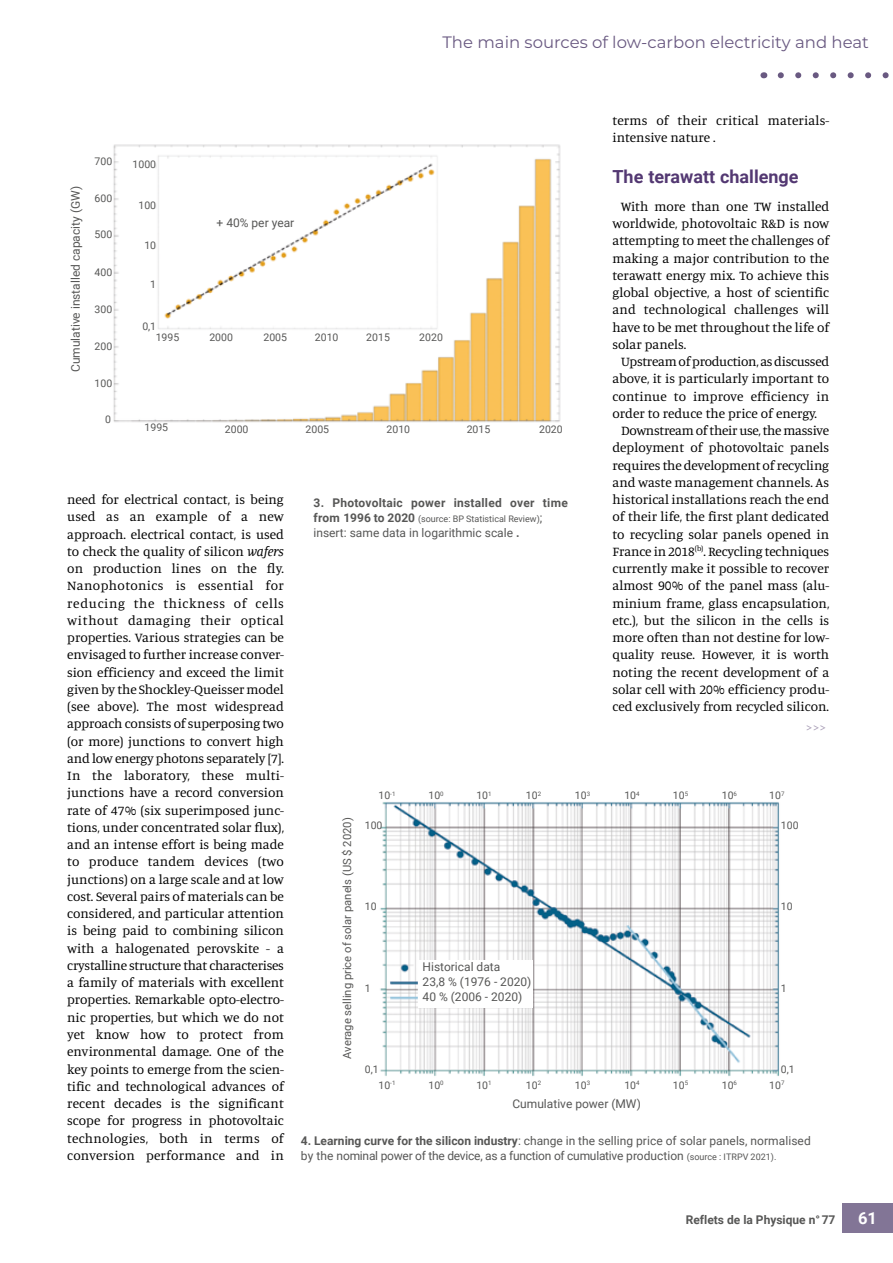
<style>
.page{position:relative;width:893px;height:1263px;background:#fff}
.page>*{position:absolute;margin:0;border:0;box-sizing:border-box;transform-origin:0 0}
.t1{font:700 18px "Roboto";color:#533872}
.t2{font:16.5px "Montserrat";color:#695981}
.t3{font:700 16.5px "Roboto";color:#fff}
.t4{font:13.5px/17.2px "Manuale";color:#000;text-align:justify}
.t5{font:13.5px "Manuale";letter-spacing:-.02em;color:#000}
.t6{font:13.5px "Manuale";color:#a79cb5}
.t7{font:12px/14.9px "Roboto";color:#575756}
.t8{font:700 12px "Roboto";letter-spacing:.02em;color:#575756}
.t9{font:700 12px "Roboto";color:#575756}
.t10{font:11.25px "Roboto";color:#575756}
.t11{font:10.5px "Roboto";color:#575756}
.t12{font:9px "Roboto";color:#575756}
.s1{font-style:italic}
.s2{font-weight:700;font-size:12px}
.s3{font-size:12px}
.s4{font-weight:700}
.s5{font-size:9px}
</style>
<div class="page">
<svg style="left:781px;top:72px;width:108px;height:6px"></svg>
<div style="left:842px;top:1203px;width:51px;height:30px;background:#827596"></div>
<img style="left:113px;top:144px;width:448px;height:279px">
<img style="left:380px;top:802px;width:400px;height:274px">
<div style="left:418px;top:960px;width:115px;height:47px;background:#fff"></div>
<p class="t2" style="left:442px;top:31px;width:428px">The main sources of low-carbon electricity and heat</p>
<p class="t4" style="left:612px;top:111px;width:218px">terms of their critical materials&shy;intensive nature .</p>
<h1 class="t1" style="left:612px;top:164px;width:188px">The terawatt challenge</h1>
<p class="t4" style="left:612px;top:197px;width:218px;text-indent:9px">With more than one TW installed worldwide, photovoltaic R&amp;D is now attempting to meet the challenges of making a major contribution to the terawatt energy mix. To achieve this global objective, a host of scientific and technological challenges will have to be met throughout the life of solar panels.</p>
<p class="t5" style="left:621px;top:353px;width:210px">Upstream of production, as discussed</p>
<p class="t4" style="left:612px;top:370px;width:218px">above, it is particularly important to</p>
<p class="t4" style="left:612px;top:387px;width:218px">continue to improve efficiency in</p>
<p class="t4" style="left:612px;top:404px;width:206px">order to reduce the price of energy.</p>
<p class="t5" style="left:621px;top:422px;width:210px">Downstream of their use, the massive</p>
<p class="t4" style="left:612px;top:439px;width:218px">deployment of photovoltaic panels</p>
<p class="t4" style="left:612px;top:456px;width:218px">requires the development of recycling</p>
<p class="t4" style="left:612px;top:473px;width:218px">and waste management channels. As</p>
<p class="t4" style="left:612px;top:490px;width:218px">historical installations reach the end</p>
<p class="t4" style="left:612px;top:508px;width:218px">of their life, the first plant dedicated</p>
<p class="t4" style="left:612px;top:525px;width:218px">to recycling solar panels opened in</p>
<p class="t4" style="left:612px;top:542px;width:218px">France in 2018<sup>(b)</sup>. Recycling techniques</p>
<p class="t4" style="left:612px;top:559px;width:218px">currently make it possible to recover</p>
<p class="t4" style="left:612px;top:577px;width:218px">almost 90% of the panel mass (alu-</p>
<p class="t4" style="left:612px;top:594px;width:218px">minium frame, glass encapsulation,</p>
<p class="t4" style="left:612px;top:611px;width:218px">etc.), but the silicon in the cells is</p>
<p class="t4" style="left:612px;top:628px;width:218px">more often than not destine for low-</p>
<p class="t4" style="left:612px;top:646px;width:218px">quality reuse. However, it is worth</p>
<p class="t4" style="left:612px;top:663px;width:218px">noting the recent development of a</p>
<p class="t4" style="left:612px;top:680px;width:218px">solar cell with 20% efficiency produ-</p>
<p class="t4" style="left:612px;top:697px;width:218px">ced exclusively from recycled silicon.</p>
<p class="t6" style="left:806px;top:718px;width:22px">&gt;&gt;&gt;</p>
<p class="t11" style="left:95px;top:154px;width:19px">700</p>
<p class="t11" style="left:95px;top:191px;width:19px">600</p>
<p class="t11" style="left:95px;top:227px;width:19px">500</p>
<p class="t11" style="left:95px;top:264px;width:19px">400</p>
<p class="t11" style="left:95px;top:302px;width:19px">300</p>
<p class="t11" style="left:95px;top:339px;width:19px">200</p>
<p class="t11" style="left:95px;top:375px;width:19px">100</p>
<p class="t11" style="left:105px;top:412px;width:7px">0</p>
<p class="t11" style="left:133px;top:157px;width:25px">1000</p>
<p class="t7" style="left:68px;top:372px;width:188px;rotate:-90deg">Cumulative installed capacity (GW)</p>
<p class="t11" style="left:139px;top:198px;width:19px">100</p>
<p class="t7" style="left:217px;top:215px;width:79px">+ 40% per year</p>
<p class="t11" style="left:144px;top:238px;width:13px">10</p>
<p class="t11" style="left:150px;top:277px;width:7px">1</p>
<p class="t11" style="left:142px;top:318px;width:15px">0,1</p>
<p class="t11" style="left:156px;top:330px;width:25px">1995</p>
<p class="t11" style="left:209px;top:330px;width:25px">2000</p>
<p class="t11" style="left:263px;top:330px;width:25px">2005</p>
<p class="t11" style="left:315px;top:330px;width:25px">2010</p>
<p class="t11" style="left:366px;top:330px;width:25px">2015</p>
<p class="t11" style="left:419px;top:330px;width:25px">2020</p>
<p class="t11" style="left:145px;top:420px;width:25px">1995</p>
<p class="t11" style="left:225px;top:421px;width:25px">2000</p>
<p class="t11" style="left:306px;top:421px;width:25px">2005</p>
<p class="t11" style="left:387px;top:421px;width:25px">2010</p>
<p class="t11" style="left:467px;top:421px;width:25px">2015</p>
<p class="t11" style="left:539px;top:421px;width:25px">2020</p>
<p class="t4" style="left:67px;top:490px;width:218px">need for electrical contact, is being used as an example of a new approach. electrical contact, is used to check the quality of silicon <span class="s1">wafers </span>on production lines on the fly.<br>Nanophotonics is essential for reducing the thickness of cells without damaging their optical properties. Various strategies can be envisaged to further increase conver&shy;sion efficiency and exceed the limit given by the Shockley-Queisser model (see above). The most widespread approach consists of superposing two (or more) junctions to convert high and low energy photons separately [7].<br>In the laboratory, these multi&shy;junctions have a record conversion rate of 47% (six superimposed junc&shy;tions, under concentrated solar flux), and an intense effort is being made to produce tandem devices (two junctions) on a large scale and at low cost. Several pairs of materials can be considered, and particular attention is being paid to combining silicon with a halogenated perovskite - a crystalline structure that characterises a family of materials with excellent properties. Remarkable opto-electro&shy;nic properties, but which we do not yet know how to protect from environmental damage. One of the key points to emerge from the scien&shy;tific and technological advances of recent decades is the significant scope for progress in photovoltaic technologies, both in terms of conversion performance and in</p>
<p class="t8" style="left:314px;top:494px;width:256px">3. Photovoltaic power installed over time</p>
<p class="t12" style="left:314px;top:513px;width:230px"><span class="s2">from 1996 to 2020</span> (source: BP Statistical Review)<span class="s3">;</span></p>
<p class="t7" style="left:314px;top:525px;width:207px">insert: same data in logarithmic scale <span class="s4">.</span></p>
<p class="t11" style="left:378px;top:788px;width:18px">10<sup>-1</sup></p>
<p class="t11" style="left:428px;top:788px;width:17px">10<sup>0</sup></p>
<p class="t11" style="left:476px;top:788px;width:17px">10<sup>1</sup></p>
<p class="t11" style="left:526px;top:788px;width:17px">10<sup>2</sup></p>
<p class="t11" style="left:575px;top:788px;width:17px">10<sup>3</sup></p>
<p class="t11" style="left:624px;top:788px;width:17px">10<sup>4</sup></p>
<p class="t11" style="left:673px;top:788px;width:17px">10<sup>5</sup></p>
<p class="t11" style="left:722px;top:788px;width:17px">10<sup>6</sup></p>
<p class="t11" style="left:769px;top:788px;width:17px">10<sup>7</sup></p>
<p class="t10" style="left:339px;top:1059px;width:243px;rotate:-90deg">Average selling price of solar panels (US $ 2020)</p>
<p class="t11" style="left:365px;top:818px;width:19px">100</p>
<p class="t11" style="left:781px;top:818px;width:19px">100</p>
<p class="t11" style="left:365px;top:899px;width:13px">10</p>
<p class="t11" style="left:781px;top:899px;width:13px">10</p>
<p class="t7" style="left:423px;top:959px;width:110px">Historical data<br>23,8 % (1976 - 2020)<br>40 % (2006 - 2020)</p>
<p class="t11" style="left:365px;top:981px;width:7px">1</p>
<p class="t11" style="left:781px;top:981px;width:7px">1</p>
<p class="t11" style="left:365px;top:1061px;width:15px">0,1</p>
<p class="t11" style="left:781px;top:1061px;width:15px">0,1</p>
<p class="t11" style="left:378px;top:1078px;width:18px">10<sup>-1</sup></p>
<p class="t11" style="left:428px;top:1078px;width:17px">10<sup>0</sup></p>
<p class="t11" style="left:476px;top:1078px;width:17px">10<sup>1</sup></p>
<p class="t11" style="left:526px;top:1078px;width:17px">10<sup>2</sup></p>
<p class="t11" style="left:575px;top:1078px;width:17px">10<sup>3</sup></p>
<p class="t11" style="left:624px;top:1078px;width:17px">10<sup>4</sup></p>
<p class="t11" style="left:673px;top:1078px;width:17px">10<sup>5</sup></p>
<p class="t11" style="left:722px;top:1078px;width:17px">10<sup>6</sup></p>
<p class="t11" style="left:769px;top:1078px;width:17px">10<sup>7</sup></p>
<p class="t7" style="left:512px;top:1095px;width:130px">Cumulative power (MW)</p>
<p class="t7" style="left:301px;top:1132px;width:511px"><span class="s4">4. Learning curve for the silicon industry</span>: change in the selling price of solar panels, normalised by the nominal power of the device, as a function of cumulative production <span class="s5">(source : ITRPV 2021).</span></p>
<p class="t9" style="left:686px;top:1211px;width:151px">Reflets de la Physique n° 77</p>
<p class="t3" style="left:858px;top:1207px;width:20px">61</p>
</div>
